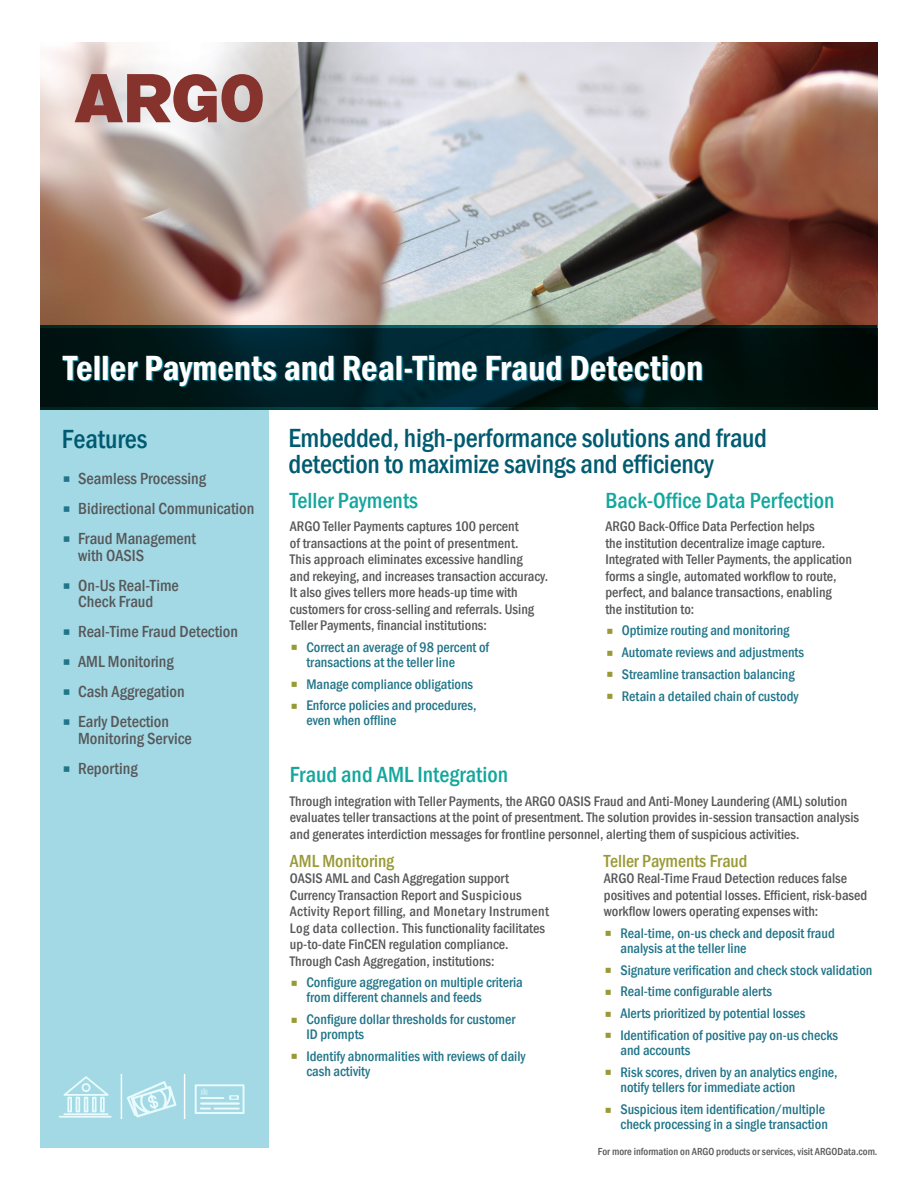
<style>
.page{position:relative;width:918px;height:1188px;background:#fff}
.page>*{position:absolute;margin:0;border:0;box-sizing:border-box;transform-origin:0 0}
.Large_Section_header{font:600 condensed 36px "Franklin Gothic";color:#fff}
.Sub_head{font:500 condensed 27px/25.5px "Franklin Gothic";letter-spacing:-.01em;color:#005b70}
.Sub_head_2{font:500 condensed 22.5px "Franklin Gothic";color:#12a79d}
.Sub_head_3{font:500 condensed 18px "Franklin Gothic";color:#999936}
.t1{font:500 condensed 16.5px/16.5px "Franklin Gothic";color:#57585a}
.BODY_COPY{font:500 condensed 14.25px/16.5px "Franklin Gothic";color:#57585a}
.t2{font:500 condensed 14.25px/15px "Franklin Gothic";color:#217589}
.t3{font:500 condensed 10.5px "Franklin Gothic";color:#57585a}
</style>
<div class="page">
<div style="left:40px;top:407px;width:229px;height:741px;background:#a2d9e5"></div>
<hr style="left:121px;top:1074px;width:1px;height:45px;background:#fff">
<hr style="left:184px;top:1074px;width:1px;height:45px;background:#fff">
<img style="left:40px;top:42px;width:837px;height:284px">
<svg style="left:40px;top:407px;width:837px;height:2px;background:#00332c"></svg>
<svg style="left:127px;top:1081px;width:50px;height:37px"></svg>
<hr style="left:64px;top:1113px;width:45px;height:2px;background:#c2e1dc">
<hr style="left:59px;top:1116px;width:53px;height:2px;background:#c2e1dc">
<svg style="left:63px;top:1076px;width:46px;height:36px"></svg>
<svg style="left:195px;top:1084px;width:49px;height:30px"></svg>
<svg style="left:40px;top:326px;width:838px;height:81px;background:#001b1e"></svg>
<svg style="left:75px;top:74px;width:188px;height:48px;background:#aa7471"></svg>
<p class="Large_Section_header" style="left:63px;top:344px;width:641px">Teller Payments and Real-Time Fraud Detection</p>
<p class="Sub_head" style="left:62px;top:426px;width:87px">Features</p>
<p class="t1" style="left:78px;top:471px;width:129px">Seamless Processing</p>
<p class="t1" style="left:78px;top:501px;width:178px">Bidirectional Communication</p>
<p class="t1" style="left:78px;top:531px;width:119px">Fraud Management with OASIS</p>
<p class="t1" style="left:78px;top:577px;width:102px">On-Us Real-Time<br>Check Fraud</p>
<p class="t1" style="left:78px;top:624px;width:161px">Real-Time Fraud Detection</p>
<p class="t1" style="left:78px;top:654px;width:97px">AML Monitoring</p>
<p class="t1" style="left:78px;top:684px;width:108px">Cash Aggregation</p>
<p class="t1" style="left:78px;top:714px;width:115px">Early Detection<br>Monitoring Service</p>
<p class="t1" style="left:78px;top:760px;width:61px">Reporting</p>
<p class="Sub_head" style="left:288px;top:425px;width:480px">Embedded, high-performance solutions and fraud detection to maximize savings and efficiency</p>
<p class="Sub_head_2" style="left:290px;top:486px;width:130px">Teller Payments</p>
<p class="BODY_COPY" style="left:290px;top:518px;width:260px">ARGO Teller Payments captures 100 percent<br>of transactions at the point of presentment.<br>This approach eliminates excessive handling<br>and rekeying, and increases transaction accuracy.<br>It also gives tellers more heads-up time with customers for cross-selling and referrals. Using Teller Payments, financial institutions:</p>
<p class="t2" style="left:306px;top:640px;width:184px">Correct an average of 98 percent of transactions at the teller line</p>
<p class="t2" style="left:306px;top:676px;width:168px">Manage compliance obligations</p>
<p class="t2" style="left:306px;top:698px;width:172px">Enforce policies and procedures, even when offline</p>
<p class="Sub_head_2" style="left:605px;top:486px;width:231px">Back-Office Data Perfection</p>
<p class="BODY_COPY" style="left:605px;top:518px;width:248px">ARGO Back-Office Data Perfection helps<br>the institution decentralize image capture.<br>Integrated with Teller Payments, the application forms a single, automated workflow to route, perfect, and balance transactions, enabling the institution to:</p>
<p class="t2" style="left:622px;top:623px;width:169px">Optimize routing and monitoring</p>
<p class="t2" style="left:622px;top:645px;width:184px">Automate reviews and adjustments</p>
<p class="t2" style="left:622px;top:667px;width:175px">Streamline transaction balancing</p>
<p class="t2" style="left:622px;top:688px;width:178px">Retain a detailed chain of custody</p>
<p class="Sub_head_2" style="left:290px;top:760px;width:220px">Fraud and AML Integration</p>
<p class="BODY_COPY" style="left:290px;top:792px;width:571px">Through integration with Teller Payments, the ARGO OASIS Fraud and Anti-Money Laundering (AML) solution evaluates teller transactions at the point of presentment. The solution provides in-session transaction analysis and generates interdiction messages for frontline personnel, alerting them of suspicious activities.</p>
<p class="Sub_head_3" style="left:290px;top:849px;width:106px">AML Monitoring</p>
<p class="BODY_COPY" style="left:290px;top:870px;width:261px">OASIS AML and Cash Aggregation support Currency Transaction Report and Suspicious Activity Report filling, and Monetary Instrument Log data collection. This functionality facilitates up-to-date FinCEN regulation compliance.<br>Through Cash Aggregation, institutions:</p>
<p class="t2" style="left:306px;top:975px;width:218px">Configure aggregation on multiple criteria from different channels and feeds</p>
<p class="t2" style="left:306px;top:1012px;width:211px">Configure dollar thresholds for customer<br>ID prompts</p>
<p class="t2" style="left:306px;top:1049px;width:221px">Identify abnormalities with reviews of daily cash activity</p>
<p class="Sub_head_3" style="left:604px;top:849px;width:145px">Teller Payments Fraud</p>
<p class="BODY_COPY" style="left:604px;top:870px;width:265px">ARGO Real-Time Fraud Detection reduces false positives and potential losses. Efficient, risk-based workflow lowers operating expenses with:</p>
<p class="t2" style="left:620px;top:926px;width:216px">Real-time, on-us check and deposit fraud analysis at the teller line</p>
<p class="t2" style="left:620px;top:962px;width:253px">Signature verification and check stock validation</p>
<p class="t2" style="left:620px;top:984px;width:153px">Real-time configurable alerts</p>
<p class="t2" style="left:620px;top:1006px;width:187px">Alerts prioritized by potential losses</p>
<p class="t2" style="left:620px;top:1028px;width:219px">Identification of positive pay on-us checks and accounts</p>
<p class="t2" style="left:620px;top:1064px;width:219px">Risk scores, driven by an analytics engine, notify tellers for immediate action</p>
<p class="t2" style="left:620px;top:1102px;width:209px">Suspicious item identification/multiple check processing in a single transaction</p>
<p class="t3" style="left:598px;top:1144px;width:281px">For more information on ARGO products or services, visit ARGOData.com.</p>
</div>
